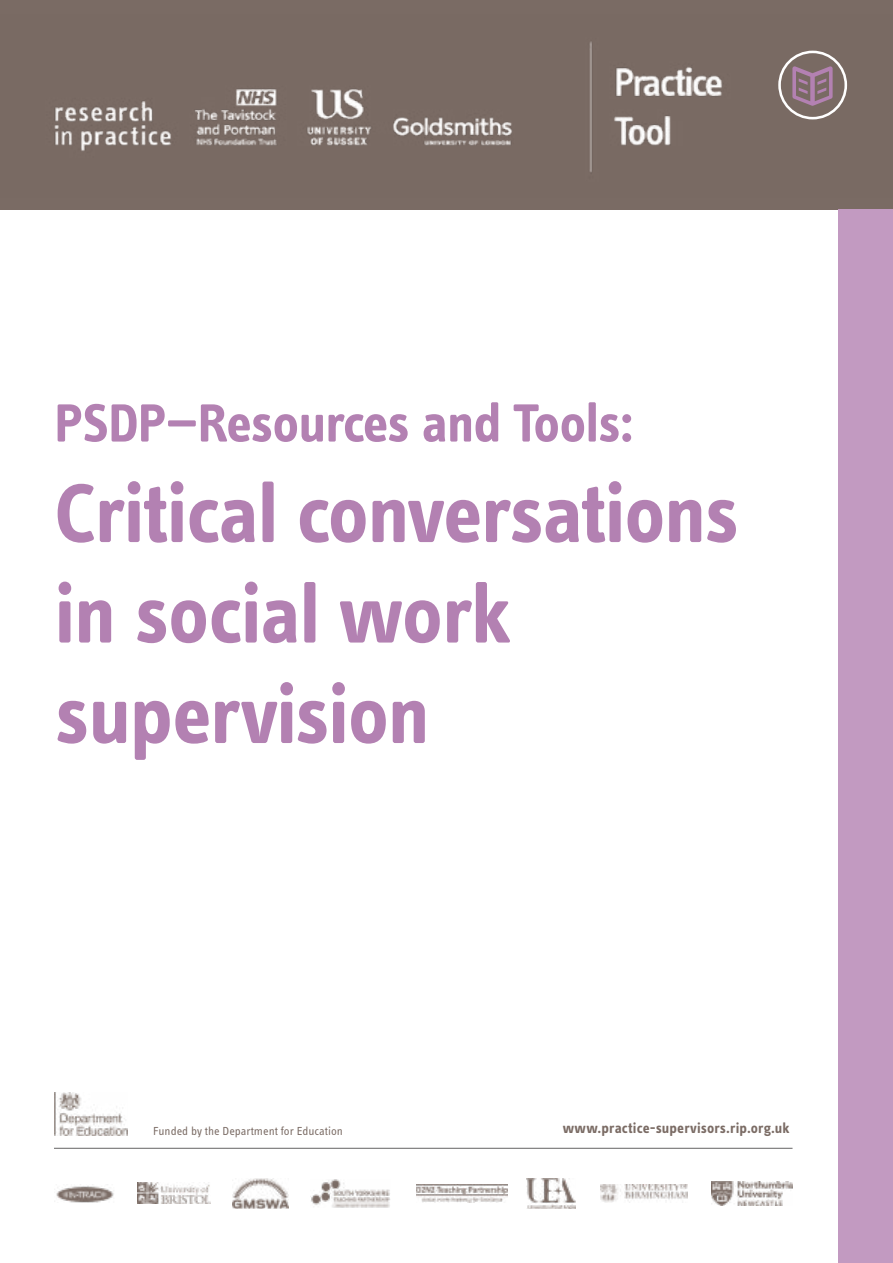
<style>
.page{position:relative;width:893px;height:1263px;background:#fff}
.page>*{position:absolute;margin:0;border:0;box-sizing:border-box;transform-origin:0 0}
.t1{font:700 85.5px/100.5px "Info Text Pro";letter-spacing:-.015em;color:#b381b2}
.t2{font:700 55.5px "Info Text Pro";letter-spacing:-.015em;color:#b381b2}
.t3{font:700 15px "Info Text Pro";letter-spacing:.01em;color:#7b6c65}
.t4{font:12px "Info Text Pro";color:#7b6c65}
</style>
<div class="page">
<div style="left:0;top:0;width:893px;height:209px;background:#7a6b64"></div>
<img style="left:54px;top:41px;width:794px;height:131px">
<hr style="left:54px;top:1148px;width:738px;height:1px;background:#646363">
<img style="left:54px;top:1092px;width:74px;height:44px">
<img style="left:600px;top:1185px;width:87px;height:17px">
<img style="left:416px;top:1184px;width:92px;height:18px">
<img style="left:233px;top:1178px;width:56px;height:31px">
<img style="left:54px;top:1186px;width:60px;height:16px">
<img style="left:711px;top:1181px;width:81px;height:25px">
<img style="left:311px;top:1180px;width:79px;height:27px">
<img style="left:527px;top:1178px;width:48px;height:31px">
<img style="left:138px;top:1182px;width:72px;height:21px">
<div style="left:778px;top:51px;width:69px;height:68px;border:3px solid #fff;border-radius:50%"></div>
<svg style="left:792px;top:66px;width:41px;height:40px"></svg>
<div style="left:839px;top:209px;width:54px;height:1054px;background:#c29ac1"></div>
<p class="t2" style="left:54px;top:389px;width:581px">PSDP—Resources and Tools:</p>
<p class="t1" style="left:54px;top:462px;width:686px">Critical conversations in social work supervision</p>
<p class="t4" style="left:153px;top:1124px;width:191px">Funded by the Department for Education</p>
<p class="t3" style="left:563px;top:1119px;width:228px">www.practice-supervisors.rip.org.uk</p>
</div>
